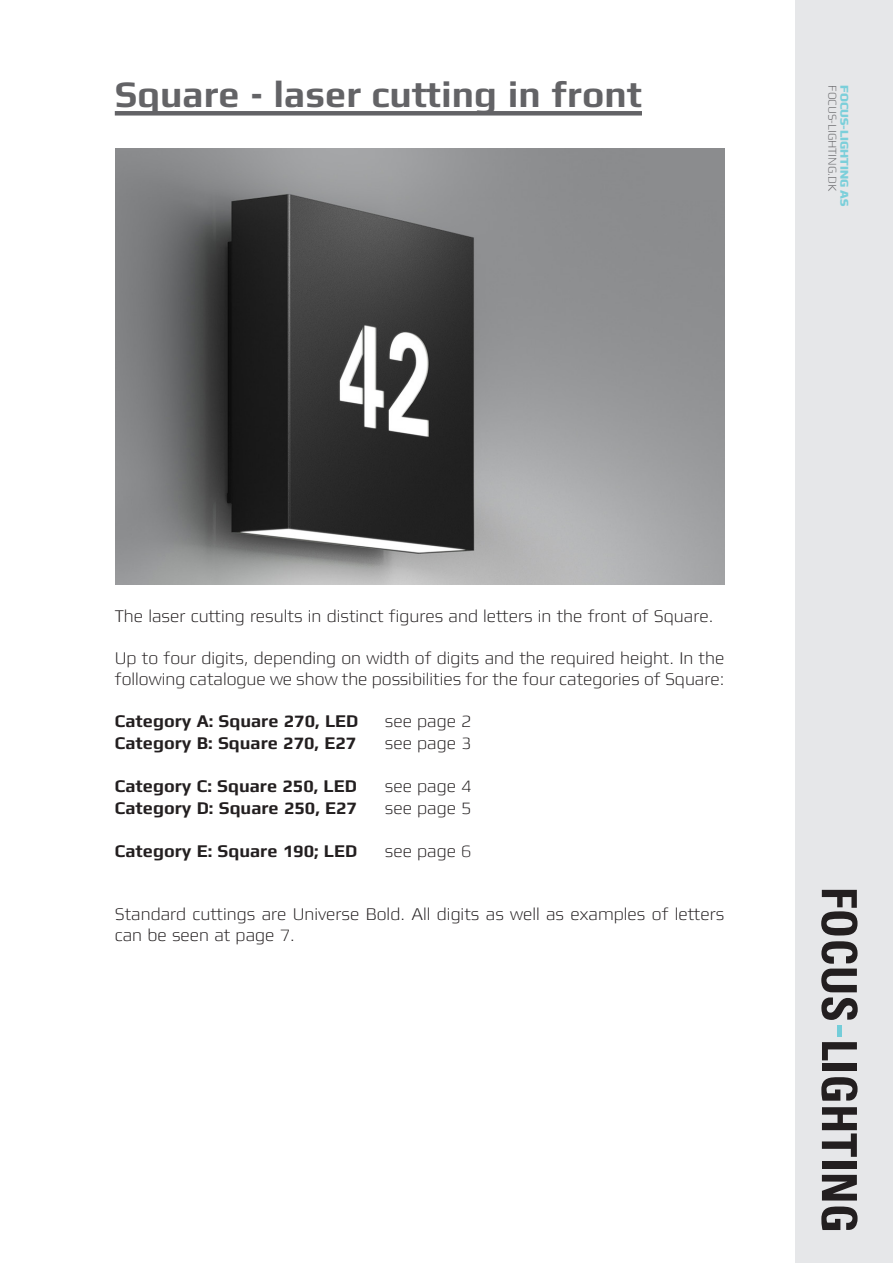
<style>
.page{position:relative;width:893px;height:1263px;background:#fff}
.page>*{position:absolute;margin:0;border:0;box-sizing:border-box;transform-origin:0 0}
.Overskrift{font:700 37.5px "Mdd";color:#636366}
.t1{font:300 18px/21px "Mdd";color:#231f20}
.t2{font:700 18px "Mdd";color:#231f20}
.t3{font:300 12px "Mdd";color:#636366}
.t4{font:800 12px "Mdd";color:#7bcfda}
</style>
<div class="page">
<img style="left:115px;top:149px;width:609px;height:436px">
<div style="left:115px;top:111px;width:527px;height:5px;background:#636366"></div>
<div style="left:795px;top:0;width:98px;height:1263px;background:#e6e7e9"></div>
<svg style="left:821px;top:890px;width:36px;height:45px"></svg>
<svg style="left:821px;top:941px;width:37px;height:79px"></svg>
<svg style="left:822px;top:1042px;width:35px;height:18px"></svg>
<div style="left:822px;top:1064px;width:35px;height:7px;background:#231f20"></div>
<svg style="left:821px;top:1077px;width:36px;height:24px"></svg>
<svg style="left:822px;top:1107px;width:35px;height:50px"></svg>
<div style="left:822px;top:1161px;width:35px;height:7px;background:#231f20"></div>
<svg style="left:822px;top:1175px;width:35px;height:25px"></svg>
<svg style="left:821px;top:1206px;width:36px;height:24px"></svg>
<div style="left:837px;top:1024px;width:5px;height:12px;background:#74cdd9"></div>
<p class="Overskrift" style="left:115px;top:75px;width:529px">Square - laser cutting in front</p>
<p class="t3" style="left:839px;top:85px;width:107px;rotate:90deg">FOCUS-LIGHTING.DK</p>
<p class="t4" style="left:851px;top:85px;width:123px;rotate:90deg">FOCUS-LIGHTING AS</p>
<p class="t1" style="left:115px;top:605px;width:600px">The laser cutting results in distinct figures and letters in the front of Square.</p>
<p class="t1" style="left:115px;top:647px;width:611px">Up to four digits, depending on width of digits and the required height. In the following catalogue we show the possibilities for the four categories of Square:</p>
<p class="t2" style="left:115px;top:712px;width:245px">Category A: Square 270, LED</p>
<p class="t1" style="left:385px;top:711px;width:88px">see page 2</p>
<p class="t2" style="left:115px;top:733px;width:243px">Category B: Square 270, E27</p>
<p class="t1" style="left:385px;top:733px;width:88px">see page 3</p>
<p class="t2" style="left:115px;top:777px;width:244px">Category C: Square 250, LED</p>
<p class="t1" style="left:385px;top:776px;width:88px">see page 4</p>
<p class="t2" style="left:115px;top:798px;width:244px">Category D: Square 250, E27</p>
<p class="t1" style="left:385px;top:797px;width:88px">see page 5</p>
<p class="t2" style="left:115px;top:841px;width:244px">Category E: Square 190; LED</p>
<p class="t1" style="left:385px;top:841px;width:88px">see page 6</p>
<p class="t1" style="left:115px;top:904px;width:611px">Standard cuttings are Universe Bold. All digits as well as examples of letters can be seen at page 7.</p>
</div>
